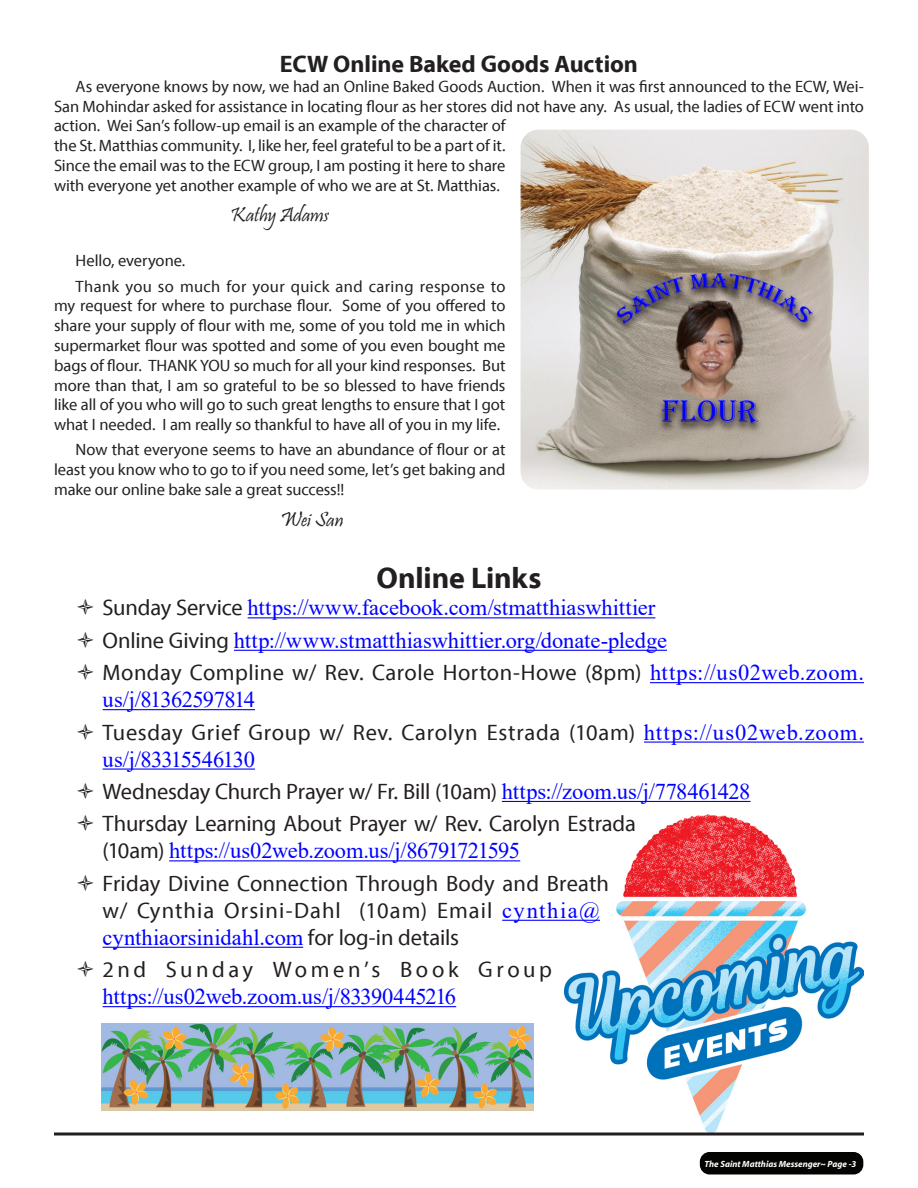
<style>
.page{position:relative;width:918px;height:1188px;background:#fff}
.page>*{position:absolute;margin:0;border:0;box-sizing:border-box;transform-origin:0 0}
.Matthias_Headline{font:700 30px "Myriad Pro";letter-spacing:-.005em;color:#231f20}
.Matthias_Headline-2{font:700 24px "Myriad Pro";color:#231f20}
.t1{font:22.5px/27px "Myriad Pro";letter-spacing:.01em;color:#231f20}
.t2{font:22.5px/27px "Times New Roman";color:#00f}
.t3{font:22.5px/27px "Myriad Pro";letter-spacing:-.01em;color:#231f20}
.t4{font:22.5px/27px "Myriad Pro";letter-spacing:.03em;color:#231f20}
.Matthias_Signature{font:21px "Pristina";color:#231f20}
.Matthias_Paragraph{font:16.5px/19.8px "Myriad Pro";letter-spacing:-.005em;color:#231f20;text-align:justify}
.t5{font:italic 700 9px "Myriad";color:#fff}
.s1{font-family:"Myriad Pro";color:#231f20}
.s2{font-family:"Times New Roman";color:#00f}
</style>
<div class="page">
<img style="left:565px;top:814px;width:299px;height:318px">
<svg style="left:54px;top:1132px;width:810px;height:4px;background:#595657"></svg>
<div style="left:701px;top:1153px;width:162px;height:21px;background:#040503;border-radius:9px"></div>
<div style="left:700px;top:1152px;width:163px;height:22px;border:2px solid #040503;border-radius:9px"></div>
<img style="left:521px;top:130px;width:348px;height:360px">
<hr style="left:248px;top:617px;width:407px;height:1px;background:#00f">
<hr style="left:234px;top:650px;width:433px;height:1px;background:#00f">
<hr style="left:650px;top:682px;width:214px;height:1px;background:#00f">
<hr style="left:103px;top:709px;width:152px;height:1px;background:#00f">
<hr style="left:644px;top:742px;width:220px;height:1px;background:#00f">
<hr style="left:103px;top:769px;width:152px;height:1px;background:#00f">
<hr style="left:502px;top:801px;width:249px;height:1px;background:#00f">
<hr style="left:169px;top:860px;width:351px;height:1px;background:#00f">
<hr style="left:502px;top:920px;width:98px;height:1px;background:#00f">
<hr style="left:103px;top:947px;width:200px;height:1px;background:#00f">
<hr style="left:103px;top:1006px;width:353px;height:1px;background:#00f">
<img style="left:102px;top:1024px;width:432px;height:86px">
<p class="Matthias_Headline-2" style="left:280px;top:48px;width:360px">ECW Online Baked Goods Auction</p>
<p class="Matthias_Paragraph" style="left:54px;top:76px;width:812px;text-align:left;text-indent:22px">As everyone knows by now, we had an Online Baked Goods Auction. When it was first announced to the ECW, Wei-San Mohindar asked for assistance in locating flour as her stores did not have any. As usual, the ladies of ECW went into action. Wei San’s follow-up email is an example of the character of<br>the St. Matthias community. I, like her, feel grateful to be a part of it.<br>Since the email was to the ECW group, I am posting it here to share<br>with everyone yet another example of who we are at St. Matthias.</p>
<p class="Matthias_Signature" style="left:231px;top:203px;width:100px">Kathy Adams</p>
<p class="Matthias_Paragraph" style="left:76px;top:251px;width:111px">Hello, everyone.</p>
<p class="Matthias_Paragraph" style="left:54px;top:276px;width:453px;text-indent:22px">Thank you so much for your quick and caring response to my request for where to purchase flour. Some of you offered to share your supply of flour with me, some of you told me in which supermarket flour was spotted and some of you even bought me bags of flour. THANK YOU so much for all your kind responses. But more than that, I am so grateful to be so blessed to have friends like all of you who will go to such great lengths to ensure that I got what I needed. I am really so thankful to have all of you in my life.</p>
<p class="Matthias_Paragraph" style="left:54px;top:440px;width:453px;text-indent:22px">Now that everyone seems to have an abundance of flour or at least you know who to go to if you need some, let’s get baking and make our online bake sale a great success!!</p>
<p class="Matthias_Signature" style="left:280px;top:507px;width:65px">Wei San</p>
<p class="Matthias_Headline" style="left:376px;top:559px;width:167px">Online Links</p>
<p class="t2" style="left:103px;top:594px;width:554px"><span class="s1">Sunday Service</span> https://www.facebook.com/stmatthiaswhittier</p>
<p class="t2" style="left:103px;top:626px;width:566px"><span class="s1">Online Giving</span> http://www.stmatthiaswhittier.org/donate-pledge</p>
<p class="t1" style="left:103px;top:659px;width:763px">Monday Compline w/ Rev. Carole Horton-Howe (8pm) <span class="s2">https://us02web.zoom. us/j/81362597814</span></p>
<p class="t4" style="left:103px;top:718px;width:763px">Tuesday Grief Group w/ Rev. Carolyn Estrada (10am) <span class="s2">https://us02web.zoom. us/j/83315546130</span></p>
<p class="t3" style="left:103px;top:778px;width:649px">Wednesday Church Prayer w/ Fr. Bill (10am) <span class="s2">https://zoom.us/j/778461428</span></p>
<p class="t3" style="left:103px;top:810px;width:535px">Thursday Learning About Prayer w/ Rev. Carolyn Estrada (10am) <span class="s2">https://us02web.zoom.us/j/86791721595</span></p>
<p class="t1" style="left:103px;top:869px;width:508px">Friday Divine Connection Through Body and Breath w/ Cynthia Orsini-Dahl (10am) Email <span class="s2">cynthia@ cynthiaorsinidahl.com</span> for log-in details</p>
<p class="t2" style="left:103px;top:955px;width:451px"><span class="s1">2nd Sunday Women’s Book Group </span>https://us02web.zoom.us/j/83390445216</p>
<p class="t5" style="left:704px;top:1159px;width:154px">The Saint Matthias Messenger~ Page -3</p>
</div>
